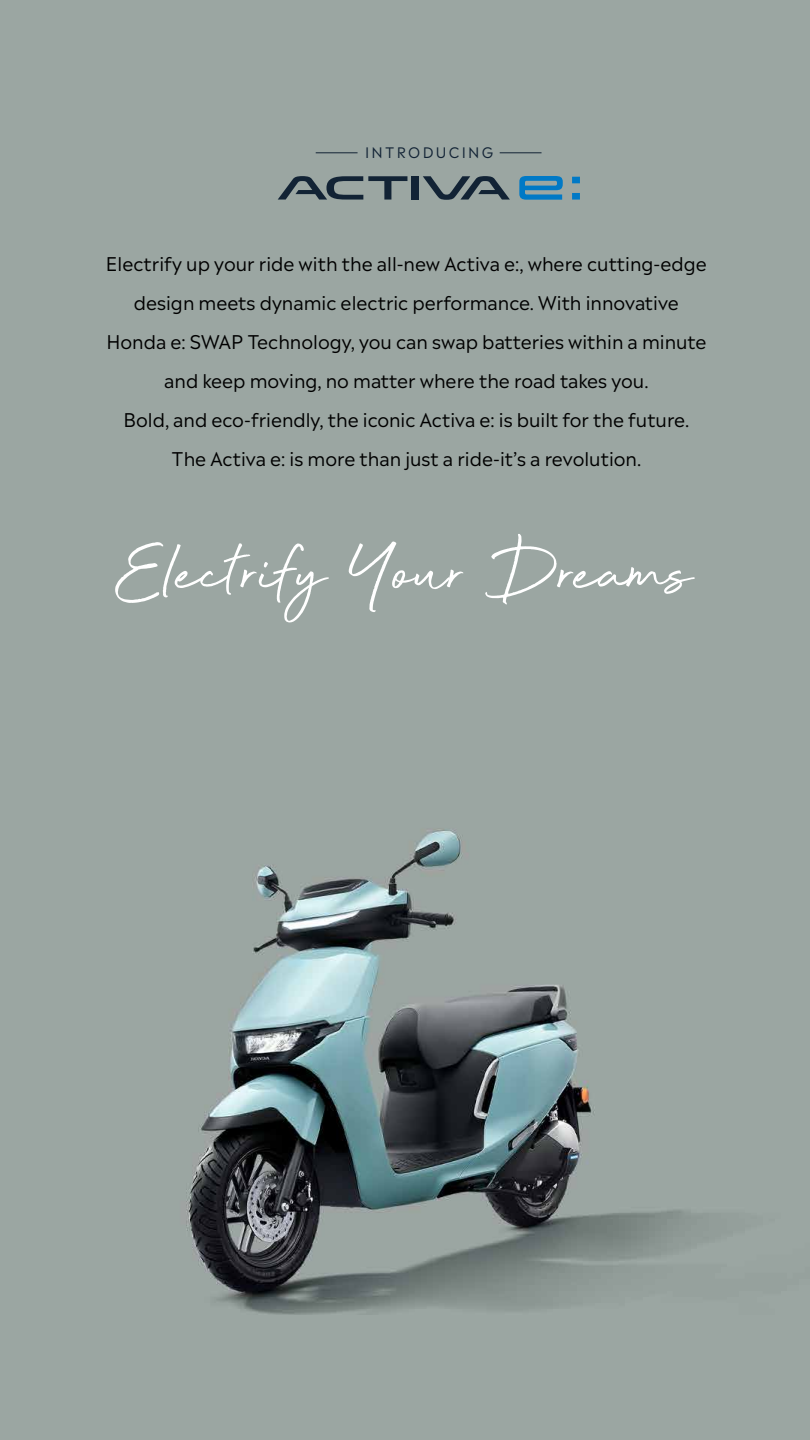
<style>
.page{position:relative;width:810px;height:1440px;background:#fff}
.page>*{position:absolute;margin:0;border:0;box-sizing:border-box;transform-origin:0 0}
.t1{font:86.93px "Beyond Infinity";color:#fff}
.t2{font:18.75px/38.8px "Madera";color:#000;text-align:center}
.t3{font:14.4px "Madera";letter-spacing:.16em;color:#122335}
</style>
<div class="page">
<img style="left:0;top:0;width:810px;height:1440px">
<hr style="left:500px;top:153px;width:42px;height:1px;background:#122335">
<hr style="left:316px;top:153px;width:42px;height:1px;background:#122335">
<svg style="left:519px;top:176px;width:44px;height:24px"></svg>
<svg style="left:572px;top:177px;width:8px;height:23px"></svg>
<div style="left:412px;top:176px;width:7px;height:24px;background:#122335"></div>
<svg style="left:278px;top:176px;width:129px;height:24px"></svg>
<svg style="left:423px;top:176px;width:87px;height:24px"></svg>
<p class="t3" style="left:365px;top:140px;width:130px">INTRODUCING</p>
<p class="t2" style="left:106px;top:242px;width:603px">Electrify up your ride with the all-new Activa e:, where cutting-edge design meets dynamic electric performance. With innovative Honda e: SWAP Technology, you can swap batteries within a minute and keep moving, no matter where the road takes you.<br>Bold, and eco-friendly, the iconic Activa e: is built for the future.<br>The Activa e: is more than just a ride-it’s a revolution.</p>
<h1 class="t1" style="left:115px;top:527px;width:578px">Electrify Your Dreams</h1>
</div>
